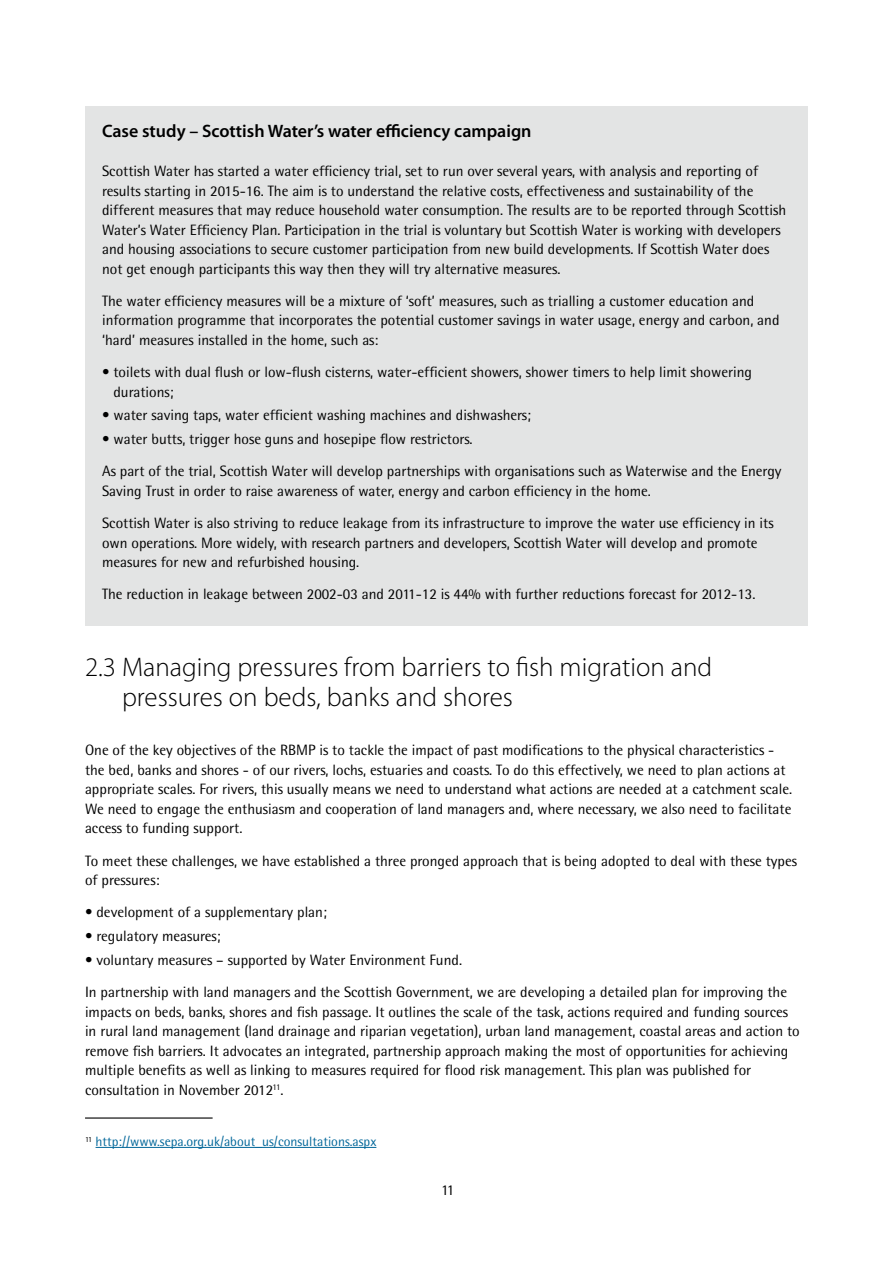
<style>
.page{position:relative;width:893px;height:1263px;background:#fff}
.page>*{position:absolute;margin:0;border:0;box-sizing:border-box;transform-origin:0 0}
.t1{font:300 27px/30px "Myriad Pro";color:#000}
.t2{font:600 18px "Myriad Pro";color:#000}
.t3{font:15px/19.5px "Rotis Semi Sans";color:#000}
.t4{font:13.5px "Rotis Semi Sans";color:#069}
</style>
<div class="page">
<div style="left:85px;top:106px;width:723px;height:520px;background:#e3e4e4"></div>
<hr style="left:85px;top:1117px;width:128px;height:1px;background:#000">
<hr style="left:96px;top:1147px;width:280px;height:1px;background:#069">
<p class="t2" style="left:102px;top:119px;width:431px">Case study – Scottish Water’s water efficiency campaign</p>
<p class="t3" style="left:102px;top:161px;width:686px">Scottish Water has started a water efficiency trial, set to run over several years, with analysis and reporting of results starting in 2015-16. The aim is to understand the relative costs, effectiveness and sustainability of the different measures that may reduce household water consumption. The results are to be reported through Scottish Water’s Water Efficiency Plan. Participation in the trial is voluntary but Scottish Water is working with developers and housing associations to secure customer participation from new build developments. If Scottish Water does not get enough participants this way then they will try alternative measures.</p>
<p class="t3" style="left:102px;top:291px;width:679px">The water efficiency measures will be a mixture of ‘soft’ measures, such as trialling a customer education and information programme that incorporates the potential customer savings in water usage, energy and carbon, and ‘hard’ measures installed in the home, such as:</p>
<p class="t3" style="left:113px;top:362px;width:640px;text-indent:-11px">• toilets with dual flush or low-flush cisterns, water-efficient showers, shower timers to help limit showering durations;</p>
<p class="t3" style="left:102px;top:405px;width:431px">• water saving taps, water efficient washing machines and dishwashers;</p>
<p class="t3" style="left:102px;top:423px;width:681px;line-height:32.2px">• water butts, trigger hose guns and hosepipe flow restrictors.<br>As part of the trial, Scottish Water will develop partnerships with organisations such as Waterwise and the Energy</p>
<p class="t3" style="left:102px;top:475px;width:673px;line-height:32.2px">Saving Trust in order to raise awareness of water, energy and carbon efficiency in the home.<br>Scottish Water is also striving to reduce leakage from its infrastructure to improve the water use efficiency in its</p>
<p class="t3" style="left:102px;top:533px;width:657px">own operations. More widely, with research partners and developers, Scottish Water will develop and promote measures for new and refurbished housing.</p>
<p class="t3" style="left:102px;top:584px;width:655px">The reduction in leakage between 2002-03 and 2011-12 is 44% with further reductions forecast for 2012-13.</p>
<h1 class="t1" style="left:122px;top:652px;width:592px;text-indent:-37px">2.3 Managing pressures from barriers to fish migration and pressures on beds, banks and shores</h1>
<p class="t3" style="left:85px;top:740px;width:709px">One of the key objectives of the RBMP is to tackle the impact of past modifications to the physical characteristics - the bed, banks and shores - of our rivers, lochs, estuaries and coasts. To do this effectively, we need to plan actions at appropriate scales. For rivers, this usually means we need to understand what actions are needed at a catchment scale.<br>We need to engage the enthusiasm and cooperation of land managers and, where necessary, we also need to facilitate access to funding support.</p>
<p class="t3" style="left:85px;top:850px;width:713px">To meet these challenges, we have established a three pronged approach that is being adopted to deal with these types of pressures:</p>
<p class="t3" style="left:85px;top:902px;width:243px">• development of a supplementary plan;</p>
<p class="t3" style="left:85px;top:926px;width:137px">• regulatory measures;</p>
<p class="t3" style="left:85px;top:943px;width:704px;line-height:32.2px">• voluntary measures – supported by Water Environment Fund.<br>In partnership with land managers and the Scottish Government, we are developing a detailed plan for improving the</p>
<p class="t3" style="left:85px;top:1001px;width:716px">impacts on beds, banks, shores and fish passage. It outlines the scale of the task, actions required and funding sources in rural land management (land drainage and riparian vegetation), urban land management, coastal areas and action to remove fish barriers. It advocates an integrated, partnership approach making the most of opportunities for achieving multiple benefits as well as linking to measures required for flood risk management. This plan was published for consultation in November 2012<sup>11</sup>.</p>
<p class="t4" style="left:85px;top:1133px;width:293px"><sup>11</sup> http://www.sepa.org.uk/about_us/consultations.aspx</p>
<p class="t3" style="left:441px;top:1180px;width:15px">11</p>
</div>
